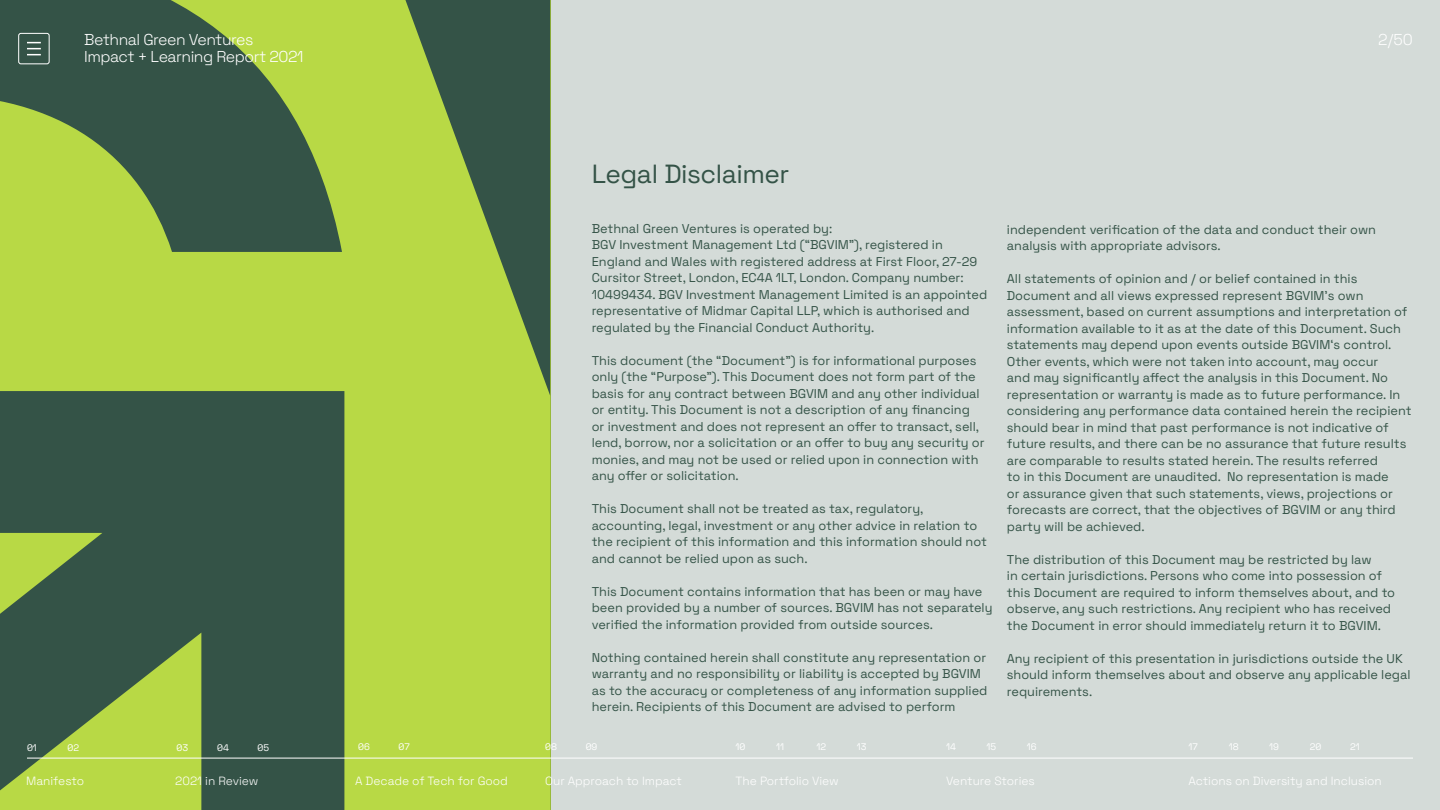
<style>
.page{position:relative;width:1440px;height:810px;background:#fff}
.page>*{position:absolute;margin:0;border:0;box-sizing:border-box;transform-origin:0 0}
.t1{font:300 26.25px "Space Grotesk";letter-spacing:-.015em;color:#345347}
.t2{font:300 15.75px "Space Grotesk";letter-spacing:-.03em;color:#fff}
.t3{font:300 12.75px/16.5px "Space Grotesk";color:#345347}
.t4{font:300 11.93px "Space Grotesk";color:#fff}
.t5{font:300 9.52px "Space Grotesk";color:#fff}
</style>
<div class="page">
<div style="left:0;top:0;width:550px;height:810px;background:#b8d945"></div>
<svg style="left:405px;top:0;width:145px;height:395px"></svg>
<svg style="left:0;top:0;width:342px;height:252px;fill:#345347"></svg>
<svg style="left:0;top:391px;width:344px;height:419px;fill:#345347"></svg>
<div style="left:550px;top:0;width:890px;height:810px;background:#d4dbd8"></div>
<svg style="left:27px;top:42px;width:14px;height:13px"></svg>
<div style="left:19px;top:33px;width:30px;height:31px;border:1px solid #fff;border-radius:2px"></div>
<hr style="left:27px;top:758px;width:1386px;height:1px;background:#fff">
<p class="t2" style="left:84px;top:28px;width:171px">Bethnal Green Ventures</p>
<p class="t2" style="left:1378px;top:28px;width:36px">2/50</p>
<p class="t2" style="left:84px;top:45px;width:221px">Impact + Learning Report 2021</p>
<p class="t5" style="left:27px;top:741px;width:11px">01</p>
<p class="t5" style="left:67px;top:741px;width:13px">02</p>
<p class="t4" style="left:26px;top:772px;width:59px">Manifesto</p>
<p class="t5" style="left:177px;top:741px;width:13px">03</p>
<p class="t5" style="left:217px;top:741px;width:13px">04</p>
<p class="t5" style="left:258px;top:741px;width:13px">05</p>
<p class="t4" style="left:175px;top:772px;width:85px">2021 in Review</p>
<p class="t5" style="left:358px;top:740px;width:13px">06</p>
<p class="t5" style="left:399px;top:740px;width:13px">07</p>
<p class="t4" style="left:355px;top:772px;width:154px">A Decade of Tech for Good</p>
<h1 class="t1" style="left:592px;top:155px;width:199px">Legal Disclaimer</h1>
<p class="t3" style="left:592px;top:219px;width:397px">Bethnal Green Ventures is operated by:<br>BGV Investment Management Ltd (“BGVIM”), registered in England and Wales with registered address at First Floor, 27-29<br>Cursitor Street, London, EC4A 1LT, London. Company number:<br>10499434. BGV Investment Management Limited is an appointed representative of Midmar Capital LLP, which is authorised and regulated by the Financial Conduct Authority.</p>
<p class="t3" style="left:592px;top:351px;width:394px">This document (the “Document”) is for informational purposes only (the “Purpose”). This Document does not form part of the basis for any contract between BGVIM and any other individual or entity. This Document is not a description of any financing or investment and does not represent an offer to transact, sell, lend, borrow, nor a solicitation or an offer to buy any security or monies, and may not be used or relied upon in connection with any offer or solicitation.</p>
<p class="t3" style="left:592px;top:500px;width:397px">This Document shall not be treated as tax, regulatory, accounting, legal, investment or any other advice in relation to the recipient of this information and this information should not and cannot be relied upon as such.</p>
<p class="t3" style="left:592px;top:582px;width:402px">This Document contains information that has been or may have been provided by a number of sources. BGVIM has not separately verified the information provided from outside sources.</p>
<p class="t3" style="left:592px;top:648px;width:397px">Nothing contained herein shall constitute any representation or warranty and no responsibility or liability is accepted by BGVIM as to the accuracy or completeness of any information supplied herein. Recipients of this Document are advised to perform</p>
<p class="t3" style="left:1007px;top:220px;width:371px">independent verification of the data and conduct their own analysis with appropriate advisors.</p>
<p class="t3" style="left:1007px;top:270px;width:406px">All statements of opinion and / or belief contained in this Document and all views expressed represent BGVIM’s own assessment, based on current assumptions and interpretation of information available to it as at the date of this Document. Such statements may depend upon events outside BGVIM‘s control.<br>Other events, which were not taken into account, may occur<br>and may significantly affect the analysis in this Document. No representation or warranty is made as to future performance. In considering any performance data contained herein the recipient should bear in mind that past performance is not indicative of future results, and there can be no assurance that future results are comparable to results stated herein. The results referred<br>to in this Document are unaudited. No representation is made<br>or assurance given that such statements, views, projections or forecasts are correct, that the objectives of BGVIM or any third party will be achieved.</p>
<p class="t3" style="left:1007px;top:550px;width:390px">The distribution of this Document may be restricted by law<br>in certain jurisdictions. Persons who come into possession of this Document are required to inform themselves about, and to observe, any such restrictions. Any recipient who has received the Document in error should immediately return it to BGVIM.</p>
<p class="t3" style="left:1007px;top:649px;width:405px">Any recipient of this presentation in jurisdictions outside the UK should inform themselves about and observe any applicable legal requirements.</p>
<p class="t5" style="left:545px;top:740px;width:13px">08</p>
<p class="t5" style="left:586px;top:740px;width:13px">09</p>
<p class="t4" style="left:545px;top:772px;width:138px">Our Approach to Impact</p>
<p class="t5" style="left:736px;top:740px;width:11px">10</p>
<p class="t5" style="left:776px;top:740px;width:9px">11</p>
<p class="t5" style="left:816px;top:740px;width:11px">12</p>
<p class="t5" style="left:857px;top:740px;width:11px">13</p>
<p class="t4" style="left:736px;top:772px;width:105px">The Portfolio View</p>
<p class="t5" style="left:946px;top:740px;width:11px">14</p>
<p class="t5" style="left:987px;top:740px;width:11px">15</p>
<p class="t5" style="left:1027px;top:740px;width:11px">16</p>
<p class="t4" style="left:946px;top:772px;width:90px">Venture Stories</p>
<p class="t5" style="left:1188px;top:740px;width:11px">17</p>
<p class="t5" style="left:1229px;top:740px;width:11px">18</p>
<p class="t5" style="left:1269px;top:740px;width:11px">19</p>
<p class="t5" style="left:1310px;top:740px;width:13px">20</p>
<p class="t5" style="left:1350px;top:740px;width:11px">21</p>
<p class="t4" style="left:1188px;top:772px;width:195px">Actions on Diversity and Inclusion</p>
</div>
